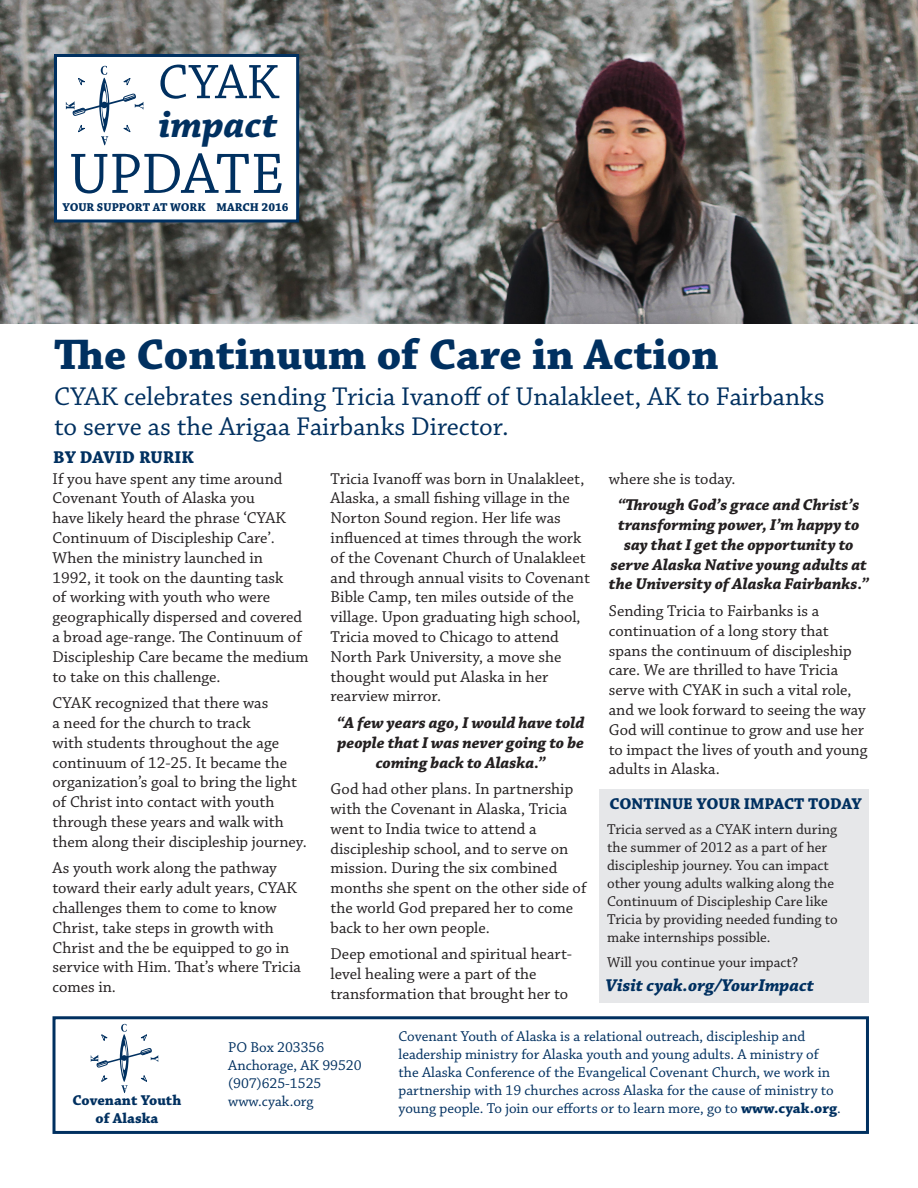
<style>
.page{position:relative;width:918px;height:1188px;background:#fff}
.page>*{position:absolute;margin:0;border:0;box-sizing:border-box;transform-origin:0 0}
.t1{font:60px "Chaparral Pro";letter-spacing:-.01em;color:#003060}
.t2{font:51px "Chaparral Pro";color:#003060}
.t3{font:700 45px "Chaparral Pro";color:#003060}
.t4{font:italic 700 39px "Chaparral Pro";color:#003060}
.t5{font:27px "Chaparral Pro";color:#003060}
.t6{font:italic 700 18px "Chaparral Pro";color:#003060}
.t7{font:700 18px "Chaparral Pro";color:#003060}
.t8{font:16.5px/19.8px "Chaparral Pro";color:#231f20}
.t9{font:italic 700 16.5px/19.8px "Chaparral Pro";color:#231f20;text-align:center}
.t10{font:700 16.5px "Chaparral Pro";color:#003060}
.t11{font:15px/18px "Chaparral Pro";color:#003060}
.t12{font:15px/18px "Chaparral Pro";color:#231f20}
.t13{font:700 15px "Chaparral Pro";color:#003060}
.t14{font:700 12px "Chaparral Pro";color:#003060}
.s1{font-weight:700}
</style>
<div class="page">
<img style="left:0;top:0;width:918px;height:324px">
<div style="left:54px;top:54px;width:245px;height:168px;background:#fff;border:3px solid #003060"></div>
<div style="left:600px;top:789px;width:269px;height:213px;background:#e6e7e9"></div>
<svg style="left:91px;top:1024px;width:67px;height:69px"></svg>
<svg style="left:66px;top:66px;width:77px;height:79px"></svg>
<div style="left:52px;top:1016px;width:817px;height:118px;border:3px solid #003060"></div>
<p class="t2" style="left:158px;top:54px;width:122px">CYAK</p>
<p class="t4" style="left:159px;top:102px;width:120px">impact</p>
<p class="t1" style="left:69px;top:141px;width:217px">UPDATE</p>
<p class="t14" style="left:63px;top:201px;width:228px">YOUR SUPPORT AT WORK MARCH 2016</p>
<p class="t3" style="left:54px;top:329px;width:666px">The Continuum of Care in Action</p>
<p class="t5" style="left:54px;top:382px;width:772px">CYAK celebrates sending Tricia Ivanoff of Unalakleet, AK to Fairbanks</p>
<p class="t5" style="left:54px;top:412px;width:456px">to serve as the Arigaa Fairbanks Director.</p>
<p class="t8" style="left:52px;top:469px;width:258px">If you have spent any time around<br>Covenant Youth of Alaska you<br>have likely heard the phrase ‘CYAK<br>Continuum of Discipleship Care’.<br>When the ministry launched in<br>1992, it took on the daunting task<br>of working with youth who were geographically dispersed and covered a broad age-range. The Continuum of<br>Discipleship Care became the medium to take on this challenge.</p>
<p class="t8" style="left:52px;top:694px;width:256px">CYAK recognized that there was<br>a need for the church to track<br>with students throughout the age continuum of 12-25. It became the organization’s goal to bring the light of Christ into contact with youth through these years and walk with them along their discipleship journey.</p>
<p class="t8" style="left:52px;top:859px;width:246px">As youth work along the pathway toward their early adult years, CYAK challenges them to come to know<br>Christ, take steps in growth with</p>
<p class="t8" style="left:52px;top:938px;width:250px">Christ and the be equipped to go in service with Him. That’s where Tricia comes in.</p>
<p class="t7" style="left:53px;top:446px;width:142px">BY DAVID RURIK</p>
<p class="t8" style="left:331px;top:469px;width:261px">Tricia Ivanoff was born in Unalakleet, Alaska, a small fishing village in the Norton Sound region. Her life was influenced at times through the work of the Covenant Church of Unalakleet and through annual visits to Covenant Bible Camp, ten miles outside of the village. Upon graduating high school, Tricia moved to Chicago to attend North Park University, a move she thought would put Alaska in her rearview mirror.</p>
<p class="t9" style="left:337px;top:714px;width:249px">“A few years ago, I would have told people that I was never going to be coming back to Alaska.”</p>
<p class="t8" style="left:331px;top:780px;width:257px">God had other plans. In partnership with the Covenant in Alaska, Tricia went to India twice to attend a discipleship school, and to serve on mission. During the six combined months she spent on the other side of the world God prepared her to come back to her own people.</p>
<p class="t8" style="left:331px;top:945px;width:243px">Deep emotional and spiritual heart&shy;level healing were a part of the</p>
<p class="t8" style="left:331px;top:984px;width:239px">transformation that brought her to</p>
<p class="t8" style="left:609px;top:469px;width:128px">where she is today.</p>
<p class="t9" style="left:609px;top:496px;width:261px">“Through God’s grace and Christ’s transforming power, I’m happy to say that I get the opportunity to serve Alaska Native young adults at the University of Alaska Fairbanks.”</p>
<p class="t8" style="left:609px;top:602px;width:260px">Sending Tricia to Fairbanks is a continuation of a long story that spans the continuum of discipleship care. We are thrilled to have Tricia serve with CYAK in such a vital role, and we look forward to seeing the way God will continue to grow and use her to impact the lives of youth and young adults in Alaska.</p>
<p class="t10" style="left:609px;top:794px;width:254px">CONTINUE YOUR IMPACT TODAY</p>
<p class="t12" style="left:607px;top:821px;width:232px">Tricia served as a CYAK intern during the summer of 2012 as a part of her discipleship journey. You can impact other young adults walking along the Continuum of Discipleship Care like Tricia by providing needed funding to make internships possible.</p>
<p class="t12" style="left:607px;top:954px;width:193px">Will you continue your impact?</p>
<p class="t6" style="left:605px;top:975px;width:211px">Visit cyak.org/YourImpact</p>
<p class="t11" style="left:228px;top:1039px;width:98px">PO Box 203356</p>
<p class="t11" style="left:228px;top:1057px;width:135px">Anchorage, AK 99520</p>
<p class="t11" style="left:228px;top:1075px;width:95px">(907)625-1525</p>
<p class="t13" style="left:73px;top:1092px;width:110px">Covenant Youth</p>
<p class="t11" style="left:228px;top:1093px;width:87px">www.cyak.org</p>
<p class="t13" style="left:96px;top:1110px;width:64px">of Alaska</p>
<p class="t11" style="left:399px;top:1028px;width:444px">Covenant Youth of Alaska is a relational outreach, discipleship and leadership ministry for Alaska youth and young adults. A ministry of the Alaska Conference of the Evangelical Covenant Church, we work in partnership with 19 churches across Alaska for the cause of ministry to young people. To join our efforts or to learn more, go to <span class="s1">www.cyak.org</span>.</p>
</div>
